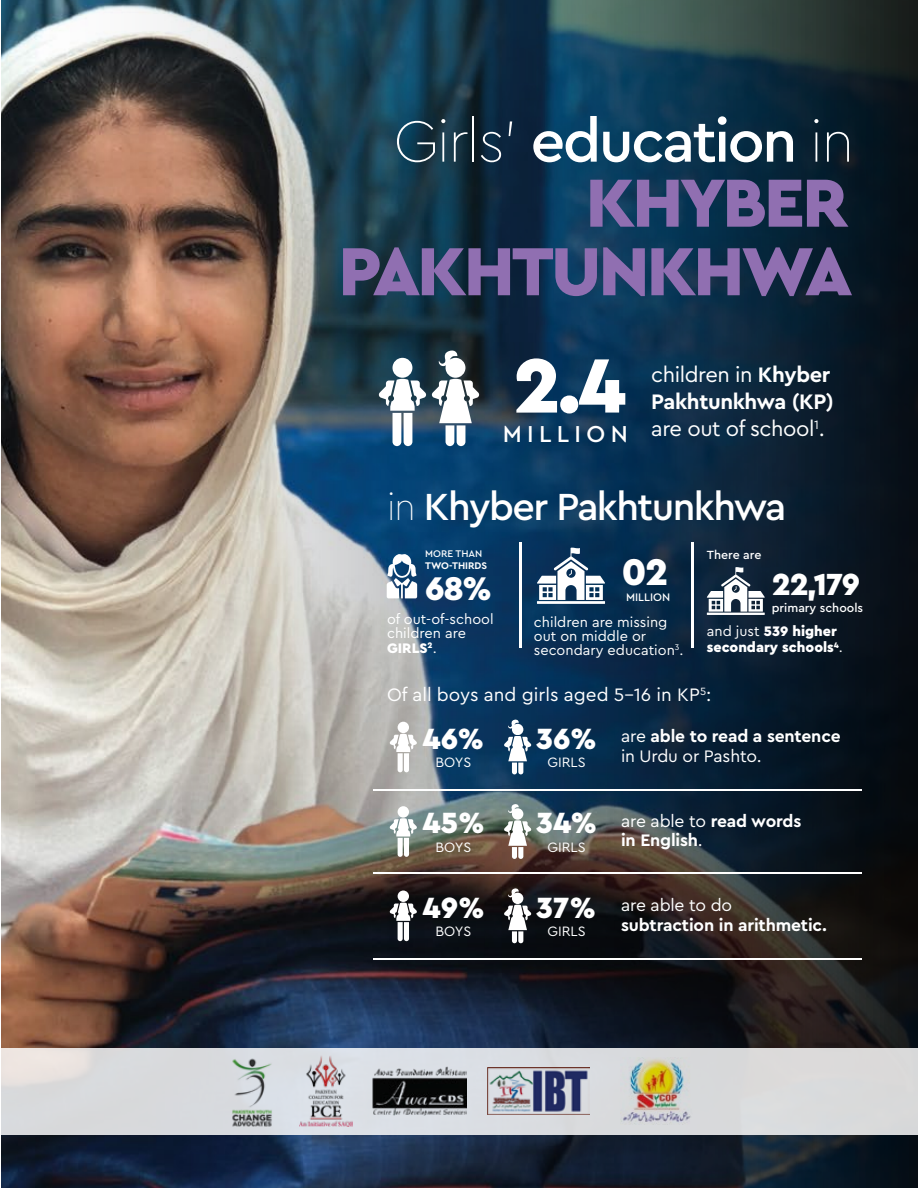
<style>
.page{position:relative;width:918px;height:1188px;background:#fff}
.page>*{position:absolute;margin:0;border:0;box-sizing:border-box;transform-origin:0 0}
.t1{font:900 80.55px "Cera Pro";color:#fff}
.t2{font:900 71.25px/68.6px "Cera Pro";letter-spacing:-.04em;color:#906fb1;text-align:right}
.t3{font:500 60.9px "Cera Pro";letter-spacing:-.04em;color:#fff}
.t4{font:500 39.6px "Cera Pro";letter-spacing:-.04em;color:#fff}
.t5{font:900 38.85px "Cera Pro";color:#fff}
.t6{font:900 34.35px "Cera Pro";color:#fff}
.t7{font:900 31.95px "Cera Pro";color:#fff}
.t8{font:900 30.6px "Cera Pro";color:#fff}
.t9{font:500 24.15px "Cera Pro";letter-spacing:.22em;color:#fff}
.t10{font:21.9px/27px "Cera Pro";letter-spacing:-.02em;color:#fff}
.t11{font:18.9px "Cera Pro";color:#fff}
.t12{font:700 17.55px/19.5px "Cera Pro";letter-spacing:-.01em;color:#fff}
.t13{font:17.55px "Cera Pro";letter-spacing:-.01em;color:#fff}
.t14{font:14.55px/14.4px "Cera Pro";color:#fff}
.t15{font:900 14.55px/16.6px "Cera Pro";color:#fff}
.t16{font:14.25px "Cera Pro";color:#fff}
.t17{font:500 12.3px "Cera Pro";color:#fff}
.t18{font:500 11.4px "Cera Pro";color:#fff}
.t19{font:700 10.05px "Cera Pro";color:#fff}
.t20{font:500 10.05px "Cera Pro";color:#fff}
.s1{font-weight:100}
.s2{font-weight:700}
.s3{font-weight:900}
.s4{font-weight:400}
</style>
<div class="page">
<img style="left:2px;top:0;width:916px;height:1188px">
<svg style="left:379px;top:358px;width:47px;height:88px"></svg>
<svg style="left:432px;top:349px;width:47px;height:97px"></svg>
<hr style="left:520px;top:543px;width:2px;height:105px;background:#fff">
<hr style="left:691px;top:543px;width:3px;height:105px;background:#fff">
<svg style="left:387px;top:554px;width:30px;height:44px"></svg>
<hr style="left:537px;top:601px;width:68px;height:3px;background:#fff">
<svg style="left:537px;top:547px;width:68px;height:53px"></svg>
<hr style="left:707px;top:613px;width:58px;height:2px;background:#fff">
<svg style="left:707px;top:566px;width:58px;height:46px"></svg>
<svg style="left:390px;top:722px;width:27px;height:50px"></svg>
<svg style="left:504px;top:719px;width:27px;height:55px"></svg>
<svg style="left:390px;top:891px;width:27px;height:50px"></svg>
<svg style="left:504px;top:888px;width:27px;height:55px"></svg>
<svg style="left:390px;top:806px;width:27px;height:51px"></svg>
<svg style="left:504px;top:803px;width:27px;height:56px"></svg>
<hr style="left:373px;top:790px;width:489px;height:1px;background:#fff">
<hr style="left:373px;top:872px;width:489px;height:1px;background:#fff">
<hr style="left:373px;top:958px;width:489px;height:2px;background:#fff">
<div style="left:2px;top:1048px;width:916px;height:86px;background:#d9dadd"></div>
<img style="left:373px;top:1067px;width:94px;height:48px">
<img style="left:488px;top:1067px;width:101px;height:48px">
<img style="left:299px;top:1055px;width:53px;height:72px">
<img style="left:232px;top:1058px;width:44px;height:69px">
<img style="left:621px;top:1058px;width:70px;height:67px">
<h3 class="t3" style="left:393px;top:101px;width:462px"><span class="s1">Girls’</span> education <span class="s1">in</span></h3>
<h2 class="t2" style="left:338px;top:166px;width:515px">KHYBER<br>PAKHTUNKHWA</h2>
<h1 class="t1" style="left:513px;top:332px;width:115px">2.4</h1>
<h3 class="t9" style="left:503px;top:418px;width:127px">MILLION</h3>
<p class="t10" style="left:651px;top:360px;width:184px">children in <span class="s2">Khyber<br>Pakhtunkhwa (KP) </span>are out of school<sup>1</sup>.</p>
<h3 class="t4" style="left:387px;top:481px;width:401px"><span class="s1">in</span> Khyber Pakhtunkhwa</h3>
<p class="t20" style="left:425px;top:547px;width:59px">MORE THAN</p>
<p class="t19" style="left:425px;top:559px;width:64px">TWO-THIRDS</p>
<h3 class="t6" style="left:425px;top:566px;width:68px">68%</h3>
<p class="t14" style="left:387px;top:611px;width:108px">of out-of-school children are<br><span class="s3">GIRLS</span><sup>2</sup>.</p>
<h3 class="t5" style="left:622px;top:546px;width:48px">02</h3>
<p class="t18" style="left:626px;top:590px;width:46px">MILLION</p>
<p class="t14" style="left:534px;top:614px;width:151px">children are missing out on middle or secondary education<sup>3</sup>.</p>
<p class="t17" style="left:707px;top:546px;width:56px">There are</p>
<h3 class="t7" style="left:772px;top:563px;width:90px">22,179</h3>
<p class="t15" style="left:707px;top:622px;width:138px"><span class="s4">and just</span> 539 higher secondary schools<sup>4</sup><span class="s4">.</span></p>
<p class="t17" style="left:772px;top:600px;width:93px">primary schools</p>
<p class="t11" style="left:387px;top:682px;width:326px">Of all boys and girls aged 5–16 in KP<sup>5</sup>:</p>
<h3 class="t8" style="left:423px;top:718px;width:63px">46%</h3>
<p class="t16" style="left:435px;top:753px;width:37px">BOYS</p>
<h3 class="t8" style="left:536px;top:718px;width:62px">36%</h3>
<p class="t16" style="left:547px;top:753px;width:40px">GIRLS</p>
<p class="t12" style="left:621px;top:726px;width:221px"><span class="s4">are</span> able to read a sentence <span class="s4">in Urdu or Pashto.</span></p>
<h3 class="t8" style="left:423px;top:803px;width:64px">45%</h3>
<p class="t16" style="left:435px;top:837px;width:37px">BOYS</p>
<h3 class="t8" style="left:423px;top:887px;width:64px">49%</h3>
<p class="t16" style="left:435px;top:922px;width:37px">BOYS</p>
<h3 class="t8" style="left:536px;top:803px;width:63px">34%</h3>
<p class="t16" style="left:547px;top:837px;width:40px">GIRLS</p>
<h3 class="t8" style="left:536px;top:887px;width:62px">37%</h3>
<p class="t16" style="left:547px;top:922px;width:40px">GIRLS</p>
<p class="t12" style="left:621px;top:811px;width:182px"><span class="s4">are able to</span> read words in English<span class="s4">.</span></p>
<p class="t13" style="left:621px;top:894px;width:113px">are able to do</p>
<p class="t12" style="left:621px;top:914px;width:207px">subtraction in arithmetic.</p>
</div>
